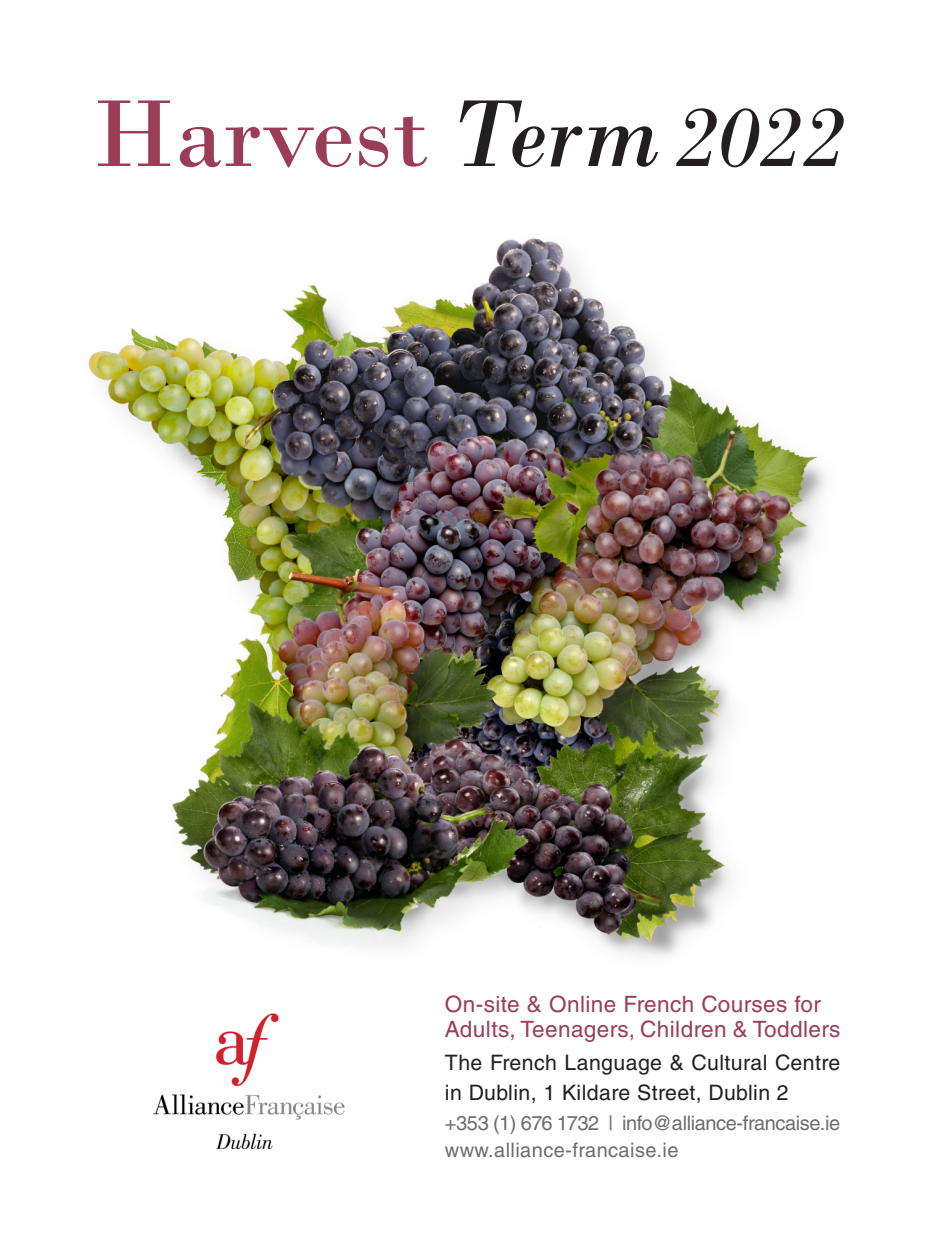
<style>
.page{position:relative;width:936px;height:1255px;background:#fff}
.page>*{position:absolute;margin:0;border:0;box-sizing:border-box;transform-origin:0 0}
.t1{font:100px "Bodoni";color:#9b3d57}
.t2{font:22.5px "Helvetica LT Std";letter-spacing:.02em;color:#9b3d57}
.t3{font:21.25px/30px "Helvetica LT Std";letter-spacing:.02em;color:#231f20}
.t4{font:20px "Helvetica LT Std";letter-spacing:-.02em;color:#6c6d70}
.t5{font:20px "Helvetica LT Std";letter-spacing:.02em;color:#6c6d70}
.s1{font-style:italic;color:#231f20}
.s2{font-style:italic;font-size:90px;color:#231f20}
</style>
<div class="page">
<img style="left:88px;top:238px;width:737px;height:719px">
<img style="left:153px;top:1013px;width:192px;height:137px">
<p class="t1" style="left:93px;top:74px;width:754px">Harvest <span class="s1">Term</span> <span class="s2">2022</span></p>
<p class="t2" style="left:445px;top:991px;width:377px">On-site &amp; Online French Courses for</p>
<p class="t2" style="left:445px;top:1016px;width:397px">Adults, Teenagers, Children &amp; Toddlers</p>
<p class="t3" style="left:445px;top:1047px;width:397px">The French Language &amp; Cultural Centre in Dublin, 1 Kildare Street, Dublin 2</p>
<p class="t4" style="left:445px;top:1111px;width:397px">+353 (1) 676 1732 | info@alliance-francaise.ie</p>
<p class="t5" style="left:445px;top:1138px;width:235px">www.alliance-francaise.ie</p>
</div>
